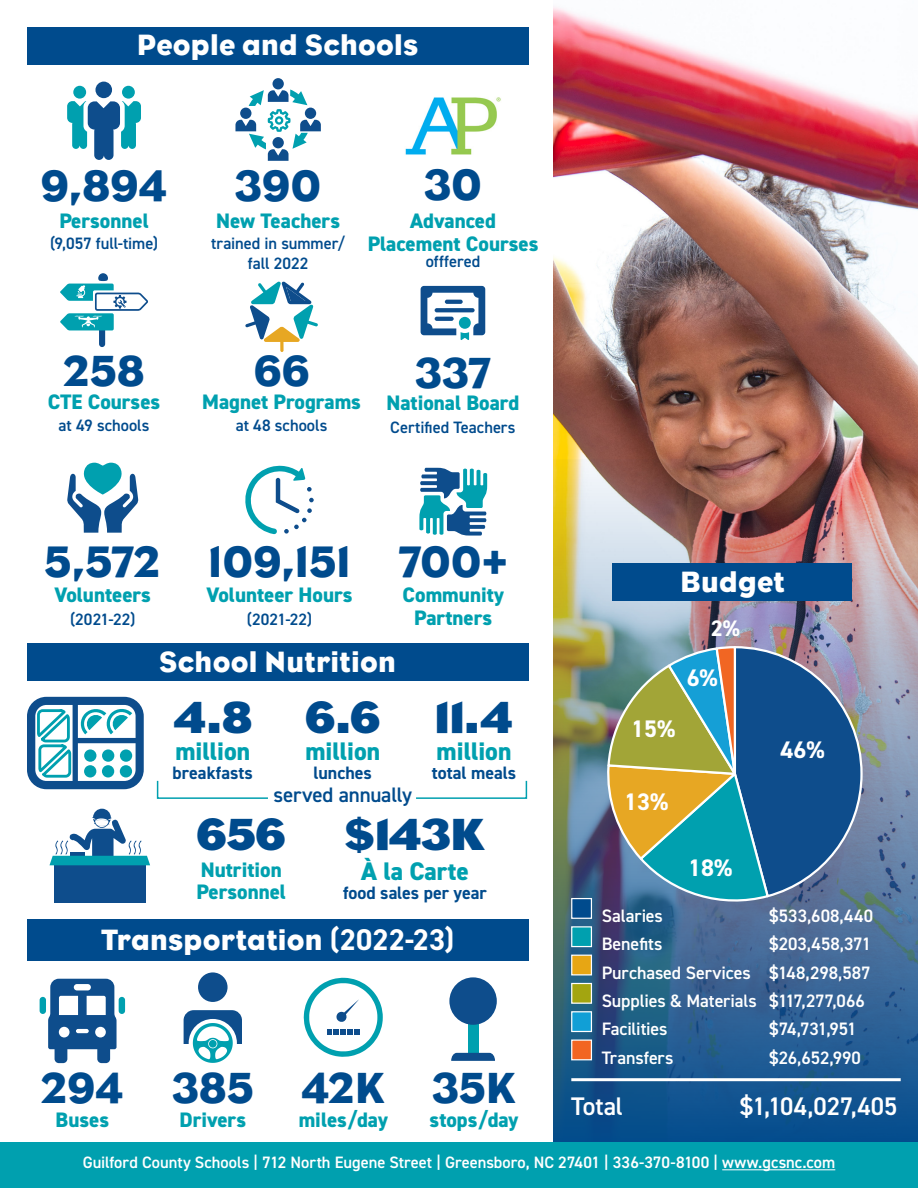
<style>
.page{position:relative;width:918px;height:1188px;background:#fff}
.page>*{position:absolute;margin:0;border:0;box-sizing:border-box;transform-origin:0 0}
.t1{font:45px "Eagle";letter-spacing:.01em;color:#004b8d}
.Main_Paragraph{font:700 45px "Eagle";letter-spacing:-.005em;color:#004b8d}
.t2{font:44.4px "Eagle";letter-spacing:.015em;color:#004b8d}
.Subheader_Maroon{font:30px "Eagle";letter-spacing:.005em;color:#fff}
.t3{font:800 25.5px "DIN2014";color:#00a0af}
.Main_Paragraph-2{font:600 25.5px "DIN2014";letter-spacing:-.005em;color:#fff}
.t4{font:700 24px "DIN2014";color:#fff}
.t5{font:700 22.5px "DIN2014";color:#fff}
.t6{font:800 21px/22.5px "DIN2014";color:#00a0af;text-align:center}
.Main_Paragraph-3{font:600 21px "DIN2014";letter-spacing:-.01em;color:#004b8d}
.Main_Paragraph-4{font:600 18px "DIN2014";letter-spacing:-.005em;color:#fff}
.Main_Paragraph-5{font:700 18px "DIN2014";letter-spacing:-.005em;color:#004b8d}
.Main_Paragraph-6{font:600 16.5px/19.8px "DIN2014";color:#004b8d;text-align:center}
.Main_Paragraph-7{font:600 16.5px "DIN2014";color:#fff}
.s1{font-family:"DIN2014";font-weight:700}
</style>
<div class="page">
<img style="left:554px;top:7px;width:364px;height:452px">
<div style="left:27px;top:27px;width:501px;height:38px;background:#004b8d"></div>
<svg style="left:421px;top:286px;width:64px;height:54px"></svg>
<div style="left:95px;top:82px;width:17px;height:16px;background:#0e4d8c;border-radius:50%"></div>
<div style="left:122px;top:86px;width:13px;height:13px;background:#00a0af;border-radius:50%"></div>
<div style="left:73px;top:86px;width:13px;height:13px;background:#00a0af;border-radius:50%"></div>
<svg style="left:67px;top:101px;width:74px;height:59px"></svg>
<div style="left:273px;top:78px;width:11px;height:11px;background:#0e4d8c;border-radius:50%"></div>
<svg style="left:235px;top:89px;width:86px;height:72px"></svg>
<img style="left:405px;top:97px;width:96px;height:58px">
<svg style="left:60px;top:273px;width:88px;height:74px"></svg>
<svg style="left:67px;top:463px;width:71px;height:70px"></svg>
<svg style="left:245px;top:282px;width:73px;height:70px"></svg>
<svg style="left:245px;top:466px;width:69px;height:68px"></svg>
<svg style="left:419px;top:468px;width:68px;height:68px"></svg>
<div style="left:27px;top:643px;width:501px;height:38px;background:#004b8d"></div>
<svg style="left:27px;top:697px;width:117px;height:92px"></svg>
<img style="left:554px;top:459px;width:364px;height:684px">
<div style="left:0;top:1143px;width:918px;height:45px;background:#00a0af"></div>
<hr style="left:722px;top:1169px;width:113px;height:1px;background:#fff">
<svg style="left:607px;top:645px;width:256px;height:257px;background:#57848b"></svg>
<div style="left:613px;top:564px;width:239px;height:37px;background:#004b8d"></div>
<div style="left:571px;top:898px;width:21px;height:21px;background:#004b8d;border:1px solid #fff"></div>
<div style="left:571px;top:926px;width:21px;height:21px;background:#00a0af;border:1px solid #fff"></div>
<div style="left:571px;top:955px;width:21px;height:20px;background:#e7a614;border:1px solid #fff"></div>
<div style="left:571px;top:983px;width:21px;height:21px;background:#a3a510;border:1px solid #fff"></div>
<div style="left:571px;top:1011px;width:21px;height:21px;background:#119fd6;border:1px solid #fff"></div>
<div style="left:571px;top:1039px;width:21px;height:21px;background:#f26522;border:1px solid #fff"></div>
<hr style="left:571px;top:1078px;width:330px;height:3px;background:#fff">
<svg style="left:156px;top:780px;width:112px;height:19px"></svg>
<svg style="left:416px;top:780px;width:112px;height:19px"></svg>
<div style="left:27px;top:919px;width:501px;height:42px;background:#004b8d"></div>
<div style="left:54px;top:863px;width:91px;height:40px;background:#0e4d8c"></div>
<svg style="left:50px;top:809px;width:100px;height:93px"></svg>
<svg style="left:40px;top:979px;width:85px;height:84px"></svg>
<svg style="left:304px;top:978px;width:79px;height:79px"></svg>
<div style="left:198px;top:972px;width:30px;height:30px;background:#0e4d8c;border-radius:50%"></div>
<svg style="left:184px;top:1010px;width:58px;height:53px"></svg>
<div style="left:468px;top:1012px;width:10px;height:41px;background:#00a0af"></div>
<div style="left:449px;top:977px;width:48px;height:48px;background:#0e4d8c;border-radius:50%"></div>
<svg style="left:451px;top:1053px;width:44px;height:8px"></svg>
<p class="Subheader_Maroon" style="left:137px;top:28px;width:283px">People and Schools</p>
<p class="t1" style="left:41px;top:160px;width:127px">9,894</p>
<p class="t6" style="left:59px;top:210px;width:91px">Personnel</p>
<p class="Main_Paragraph-6" style="left:50px;top:233px;width:109px">(9,057 full-time)</p>
<p class="t2" style="left:64px;top:346px;width:82px">258</p>
<p class="t6" style="left:48px;top:390px;width:114px">CTE Courses</p>
<p class="Main_Paragraph-6" style="left:59px;top:415px;width:93px">at 49 schools</p>
<p class="t1" style="left:235px;top:160px;width:87px">390</p>
<p class="t6" style="left:216px;top:210px;width:125px">New Teachers</p>
<p class="Main_Paragraph-6" style="left:211px;top:233px;width:136px">trained in summer/ fall 2022</p>
<p class="t1" style="left:425px;top:160px;width:59px">30</p>
<p class="t6" style="left:410px;top:210px;width:87px">Advanced</p>
<p class="t6" style="left:368px;top:232px;width:172px">Placement Courses</p>
<p class="Main_Paragraph-6" style="left:426px;top:251px;width:56px">offfered</p>
<p class="t2" style="left:254px;top:346px;width:57px">66</p>
<p class="t6" style="left:202px;top:390px;width:160px">Magnet Programs</p>
<p class="Main_Paragraph-6" style="left:236px;top:415px;width:93px">at 48 schools</p>
<p class="t2" style="left:416px;top:347px;width:76px">337</p>
<p class="t6" style="left:387px;top:391px;width:134px">National Board</p>
<p class="Main_Paragraph-6" style="left:390px;top:417px;width:127px">Certified Teachers</p>
<p class="t1" style="left:45px;top:536px;width:117px">5,572</p>
<p class="t6" style="left:54px;top:584px;width:98px">Volunteers</p>
<p class="Main_Paragraph-6" style="left:70px;top:609px;width:67px">(2021-22)</p>
<p class="t1" style="left:208px;top:536px;width:145px">109,151</p>
<p class="t6" style="left:206px;top:584px;width:148px">Volunteer Hours</p>
<p class="Main_Paragraph-6" style="left:247px;top:610px;width:67px">(2021-22)</p>
<p class="t1" style="left:399px;top:536px;width:110px">700+</p>
<p class="t6" style="left:403px;top:584px;width:103px">Community<br>Partners</p>
<p class="Subheader_Maroon" style="left:159px;top:644px;width:238px">School Nutrition</p>
<p class="Main_Paragraph" style="left:173px;top:691px;width:80px">4.8</p>
<p class="t3" style="left:175px;top:734px;width:76px">million</p>
<p class="Main_Paragraph-5" style="left:173px;top:761px;width:82px">breakfasts</p>
<p class="Main_Paragraph" style="left:305px;top:691px;width:77px">6.6</p>
<p class="t3" style="left:305px;top:734px;width:76px">million</p>
<p class="Main_Paragraph-5" style="left:314px;top:761px;width:60px">lunches</p>
<p class="Main_Paragraph-3" style="left:273px;top:781px;width:140px">served annually</p>
<p class="Main_Paragraph" style="left:435px;top:691px;width:79px">11.4</p>
<p class="t3" style="left:437px;top:734px;width:76px">million</p>
<p class="Main_Paragraph-5" style="left:432px;top:761px;width:86px">total meals</p>
<p class="Main_Paragraph" style="left:197px;top:808px;width:91px">656</p>
<p class="t6" style="left:197px;top:858px;width:91px;text-align:left">Nutrition<br>Personnel</p>
<p class="Main_Paragraph" style="left:344px;top:808px;width:143px">$143K</p>
<p class="t3" style="left:361px;top:854px;width:109px">À la Carte</p>
<p class="Main_Paragraph-5" style="left:343px;top:880px;width:145px">food sales per year</p>
<p class="Subheader_Maroon" style="left:101px;top:923px;width:355px">Transportation <span class="s1">(2022-23)</span></p>
<p class="t2" style="left:42px;top:1063px;width:83px">294</p>
<p class="t6" style="left:56px;top:1108px;width:55px">Buses</p>
<p class="t2" style="left:172px;top:1063px;width:82px">385</p>
<p class="t6" style="left:180px;top:1108px;width:68px">Drivers</p>
<p class="t2" style="left:302px;top:1063px;width:85px">42K</p>
<p class="t6" style="left:299px;top:1108px;width:91px">miles/day</p>
<p class="t2" style="left:432px;top:1063px;width:85px">35K</p>
<p class="t6" style="left:430px;top:1108px;width:90px">stops/day</p>
<p class="Subheader_Maroon" style="left:680px;top:565px;width:106px">Budget</p>
<p class="t5" style="left:711px;top:613px;width:31px">2%</p>
<p class="t4" style="left:687px;top:662px;width:33px">6%</p>
<p class="t4" style="left:631px;top:712px;width:46px">15%</p>
<p class="t4" style="left:624px;top:786px;width:46px">13%</p>
<p class="t4" style="left:781px;top:734px;width:46px">46%</p>
<p class="t4" style="left:688px;top:852px;width:46px">18%</p>
<p class="Main_Paragraph-4" style="left:602px;top:904px;width:63px">Salaries</p>
<p class="Main_Paragraph-4" style="left:602px;top:932px;width:62px">Benefits</p>
<p class="Main_Paragraph-4" style="left:602px;top:961px;width:151px">Purchased Services</p>
<p class="Main_Paragraph-4" style="left:602px;top:989px;width:157px">Supplies &amp; Materials</p>
<p class="Main_Paragraph-4" style="left:602px;top:1017px;width:67px">Facilities</p>
<p class="Main_Paragraph-4" style="left:602px;top:1046px;width:73px">Transfers</p>
<p class="Main_Paragraph-4" style="left:769px;top:904px;width:105px">$533,608,440</p>
<p class="Main_Paragraph-4" style="left:769px;top:932px;width:104px">$203,458,371</p>
<p class="Main_Paragraph-4" style="left:769px;top:961px;width:103px">$148,298,587</p>
<p class="Main_Paragraph-4" style="left:769px;top:989px;width:97px">$117,277,066</p>
<p class="Main_Paragraph-4" style="left:769px;top:1017px;width:89px">$74,731,951</p>
<p class="Main_Paragraph-4" style="left:769px;top:1046px;width:93px">$26,652,990</p>
<p class="Main_Paragraph-2" style="left:571px;top:1089px;width:53px">Total</p>
<p class="Main_Paragraph-2" style="left:740px;top:1089px;width:159px">$1,104,027,405</p>
<p class="Main_Paragraph-7" style="left:83px;top:1152px;width:754px">Guilford County Schools | 712 North Eugene Street | Greensboro, NC 27401 | 336-370-8100 | www.gcsnc.com</p>
</div>
